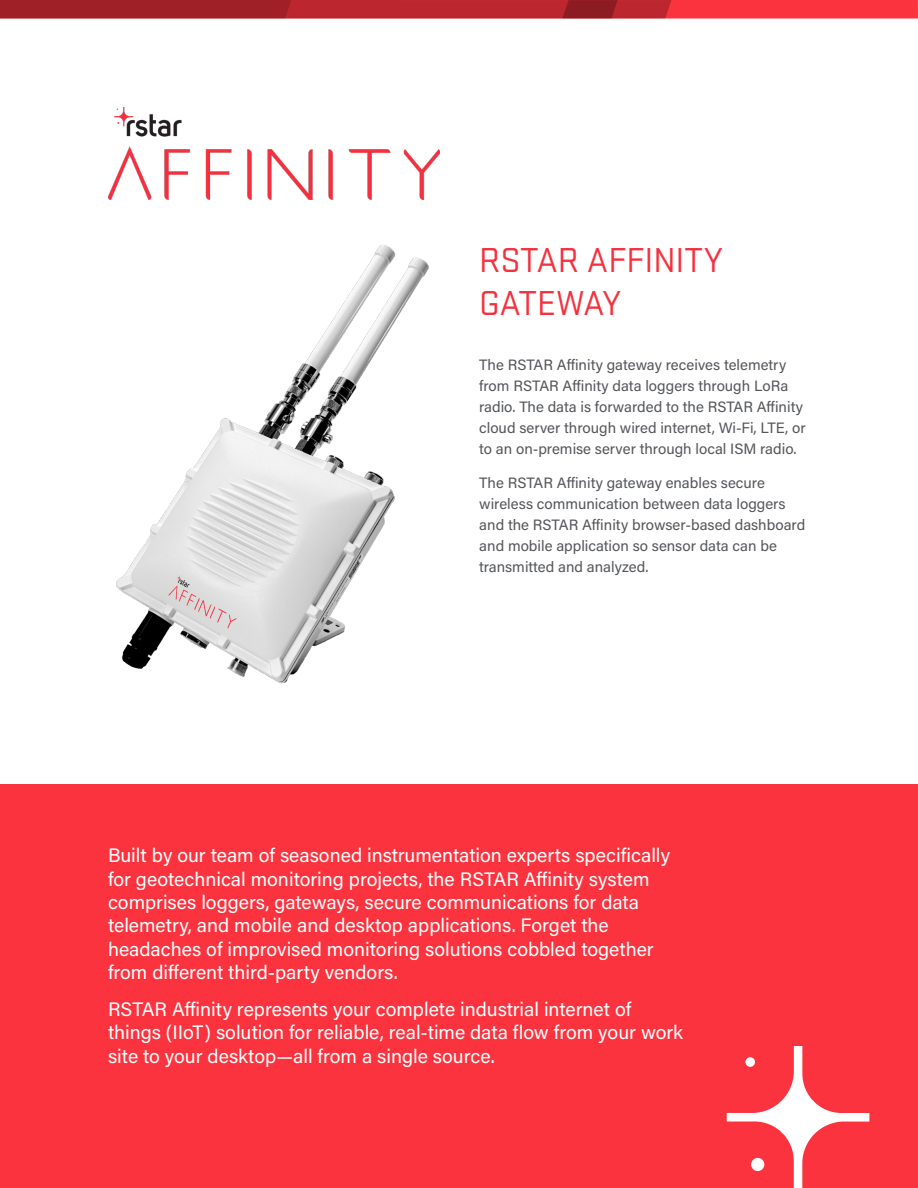
<style>
.page{position:relative;width:918px;height:1188px;background:#fff}
.page>*{position:absolute;margin:0;border:0;box-sizing:border-box;transform-origin:0 0}
.t1{font:36px/43.2px "Stratum 1";color:#f4313f}
.t2{font:19.5px/23.4px "Acumin Pro";color:#fff}
.t3{font:15px/21px "Acumin Pro";color:#54565a}
</style>
<div class="page">
<img style="left:116px;top:244px;width:313px;height:440px">
<img style="left:108px;top:108px;width:331px;height:92px">
<div style="left:0;top:0;width:918px;height:19px;background:#fb333e"></div>
<svg style="left:0;top:0;width:789px;height:19px;background:#b92931"></svg>
<div style="left:0;top:784px;width:918px;height:404px;background:#fb333e"></div>
<svg style="left:727px;top:1047px;width:142px;height:141px"></svg>
<p class="t1" style="left:479px;top:237px;width:245px">RSTAR AFFINITY<br>GATEWAY</p>
<p class="t3" style="left:479px;top:353px;width:328px">The RSTAR Affinity gateway receives telemetry from RSTAR Affinity data loggers through LoRa radio. The data is forwarded to the RSTAR Affinity cloud server through wired internet, Wi-Fi, LTE, or to an on-premise server through local ISM radio.</p>
<p class="t3" style="left:479px;top:472px;width:328px">The RSTAR Affinity gateway enables secure wireless communication between data loggers and the RSTAR Affinity browser-based dashboard and mobile application so sensor data can be transmitted and analyzed.</p>
<p class="t2" style="left:108px;top:843px;width:564px">Built by our team of seasoned instrumentation experts specifically for geotechnical monitoring projects, the RSTAR Affinity system comprises loggers, gateways, secure communications for data telemetry, and mobile and desktop applications. Forget the headaches of improvised monitoring solutions cobbled together from different third-party vendors.</p>
<p class="t2" style="left:108px;top:997px;width:577px">RSTAR Affinity represents your complete industrial internet of things (IIoT) solution for reliable, real-time data flow from your work site to your desktop—all from a single source.</p>
</div>
